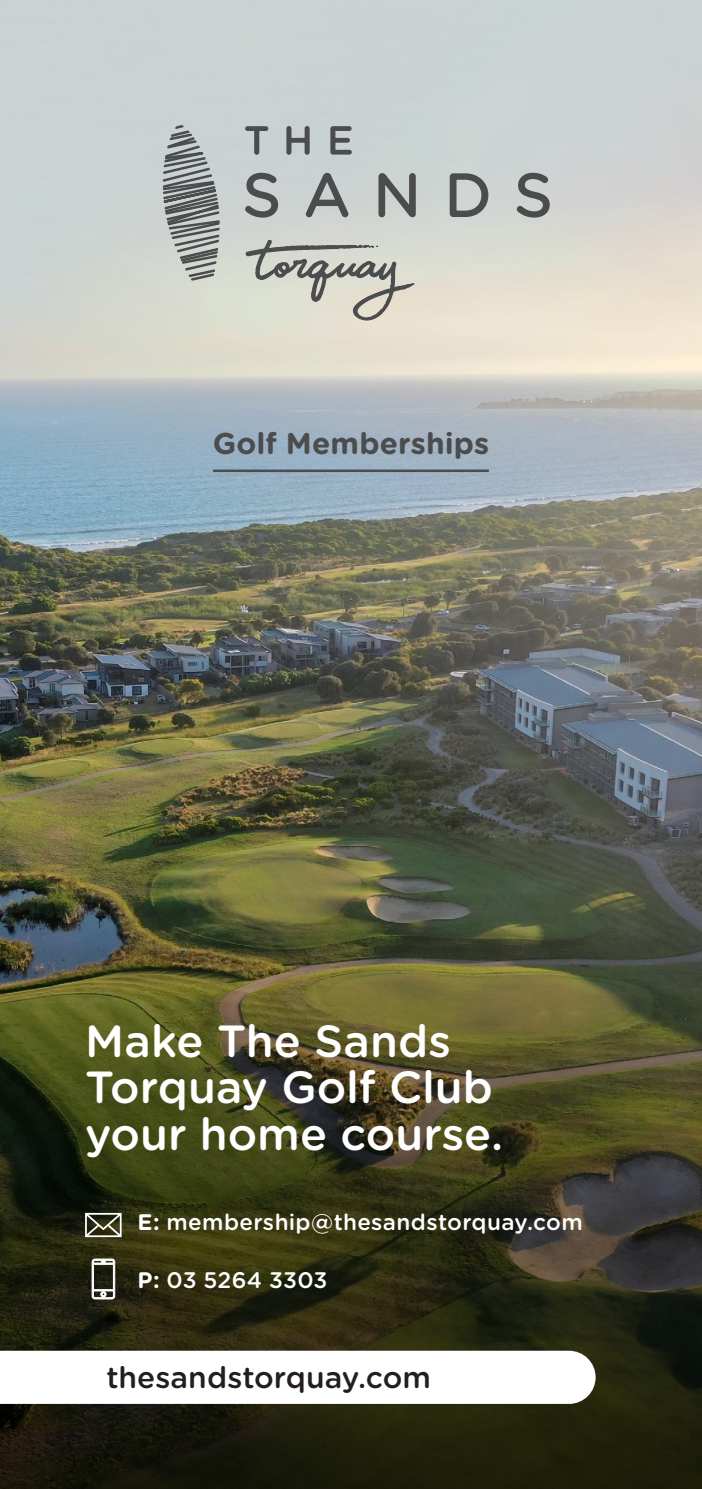
<style>
.page{position:relative;width:702px;height:1489px;background:#fff}
.page>*{position:absolute;margin:0;border:0;box-sizing:border-box;transform-origin:0 0}
.t1{font:500 45px/46.2px "Gotham Rounded";color:#fff}
.t2{font:500 30px "Gotham Rounded";letter-spacing:.005em;color:#231f20}
.t3{font:700 30px "Gotham Rounded";color:#4b4c4d}
.t4{font:500 22.5px "Gotham Rounded";letter-spacing:.015em;color:#fff}
.s1{font-weight:700}
</style>
<div class="page">
<img style="left:0;top:0;width:702px;height:893px">
<svg style="left:0;top:893px;width:702px;height:595px;background:#3c3c1f"></svg>
<svg style="left:448px;top:172px;width:41px;height:46px;background:#969a99"></svg>
<svg style="left:515px;top:172px;width:35px;height:47px;background:#999c9b"></svg>
<svg style="left:142px;top:124px;width:277px;height:197px;background:#bcbfbb"></svg>
<svg style="left:0;top:1350px;width:595px;height:53px"></svg>
<svg style="left:85px;top:1212px;width:37px;height:24px"></svg>
<svg style="left:92px;top:1258px;width:23px;height:41px"></svg>
<hr style="left:214px;top:469px;width:274px;height:3px;background:#4b4c4d">
<h2 class="t3" style="left:213px;top:422px;width:278px">Golf Memberships</h2>
<h1 class="t1" style="left:85px;top:1016px;width:419px">Make The Sands<br>Torquay Golf Club your home course.</h1>
<p class="t4" style="left:138px;top:1205px;width:446px"><span class="s1">E:</span> membership@thesandstorquay.com</p>
<p class="t4" style="left:138px;top:1264px;width:191px"><span class="s1">P:</span> 03 5264 3303</p>
<h2 class="t2" style="left:106px;top:1355px;width:326px">thesandstorquay.com</h2>
</div>
